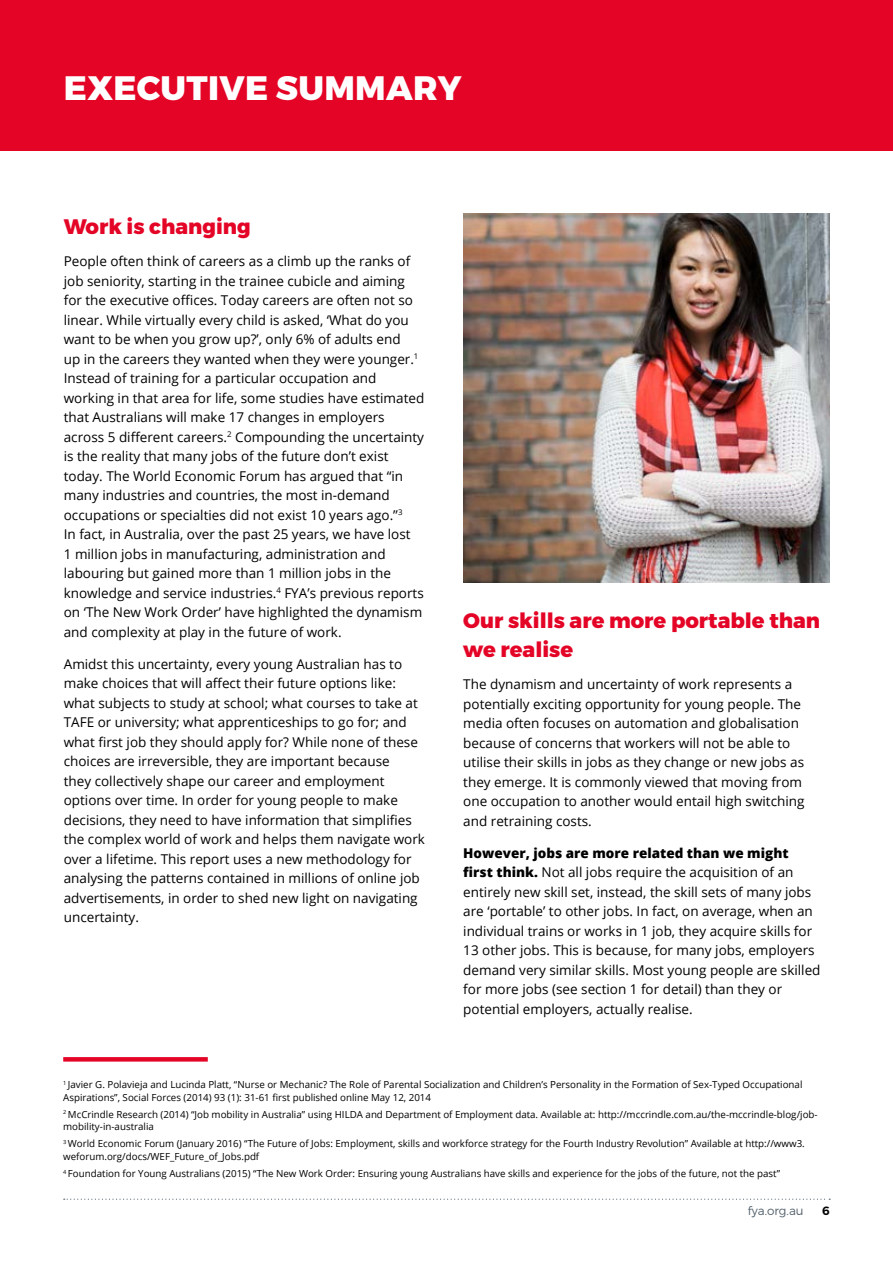
<style>
.page{position:relative;width:893px;height:1263px;background:#fff}
.page>*{position:absolute;margin:0;border:0;box-sizing:border-box;transform-origin:0 0}
.t1{font:800 33.9px "Montserrat";letter-spacing:.01em;color:#fff}
.t2{font:800 21px/28.5px "Montserrat";color:#e40426}
.t3{font:13.5px/19.5px "Open Sans";color:#000}
.t4{font:300 12px "Montserrat";color:#54616c}
.t5{font:600 12px "Montserrat";color:#000}
.t6{font:9.75px/12.8px "Open Sans";color:#000}
.s1{font-weight:800}
</style>
<div class="page">
<svg style="left:64px;top:1198px;width:766px;height:2px"></svg>
<div style="left:0;top:0;width:893px;height:151px;background:#e40426"></div>
<svg style="left:63px;top:1057px;width:145px;height:4px"></svg>
<img style="left:463px;top:214px;width:367px;height:369px">
<h1 class="t1" style="left:64px;top:67px;width:399px">EXECUTIVE SUMMARY</h1>
<h2 class="t2" style="left:64px;top:213px;width:188px">Work is changing</h2>
<p class="t3" style="left:64px;top:251px;width:362px">People often think of careers as a climb up the ranks of job seniority, starting in the trainee cubicle and aiming for the executive offices. Today careers are often not so linear. While virtually every child is asked, ‘What do you want to be when you grow up?’, only 6% of adults end<br>up in the careers they wanted when they were younger.<sup>1<br></sup>Instead of training for a particular occupation and working in that area for life, some studies have estimated that Australians will make 17 changes in employers across 5 different careers.<sup>2</sup> Compounding the uncertainty is the reality that many jobs of the future don’t exist today. The World Economic Forum has argued that “in many industries and countries, the most in-demand occupations or specialties did not exist 10 years ago.”<sup>3<br></sup>In fact, in Australia, over the past 25 years, we have lost<br>1 million jobs in manufacturing, administration and labouring but gained more than 1 million jobs in the knowledge and service industries.<sup>4</sup> FYA’s previous reports on ‘The New Work Order’ have highlighted the dynamism and complexity at play in the future of work.</p>
<p class="t3" style="left:64px;top:654px;width:363px">Amidst this uncertainty, every young Australian has to make choices that will affect their future options like: what subjects to study at school; what courses to take at TAFE or university; what apprenticeships to go for; and what first job they should apply for? While none of these choices are irreversible, they are important because<br>they collectively shape our career and employment options over time. In order for young people to make decisions, they need to have information that simplifies the complex world of work and helps them navigate work over a lifetime. This report uses a new methodology for analysing the patterns contained in millions of online job advertisements, in order to shed new light on navigating uncertainty.</p>
<h2 class="t2" style="left:463px;top:607px;width:358px">Our skills are more portable than we realise</h2>
<p class="t3" style="left:463px;top:674px;width:343px">The dynamism and uncertainty of work represents a potentially exciting opportunity for young people. The media often focuses on automation and globalisation because of concerns that workers will not be able to utilise their skills in jobs as they change or new jobs as they emerge. It is commonly viewed that moving from one occupation to another would entail high switching and retraining costs.</p>
<p class="t3" style="left:463px;top:843px;width:359px"><span class="s1">However, jobs are more related than we might first think.</span> Not all jobs require the acquisition of an entirely new skill set, instead, the skill sets of many jobs are ‘portable’ to other jobs. In fact, on average, when an individual trains or works in 1 job, they acquire skills for 13 other jobs. This is because, for many jobs, employers demand very similar skills. Most young people are skilled for more jobs (see section 1 for detail) than they or potential employers, actually realise.</p>
<p class="t6" style="left:63px;top:1078px;width:741px"><sup>1</sup> Javier G. Polavieja and Lucinda Platt, “Nurse or Mechanic? The Role of Parental Socialization and Children’s Personality in the Formation of Sex-Typed Occupational<br>Aspirations”, Social Forces (2014) 93 (1): 31-61 first published online May 12, 2014</p>
<p class="t6" style="left:63px;top:1107px;width:756px"><sup>2</sup> McCrindle Research (2014) “Job mobility in Australia” using HILDA and Department of Employment data. Available at: http://mccrindle.com.au/the-mccrindle-blog/job&shy;mobility-in-australia</p>
<p class="t6" style="left:63px;top:1137px;width:743px"><sup>3</sup> World Economic Forum (January 2016) “The Future of Jobs: Employment, skills and workforce strategy for the Fourth Industry Revolution” Available at http://www3. weforum.org/docs/WEF_Future_of_Jobs.pdf</p>
<p class="t6" style="left:63px;top:1167px;width:718px"><sup>4</sup> Foundation for Young Australians (2015) “The New Work Order: Ensuring young Australians have skills and experience for the jobs of the future, not the past”</p>
<p class="t4" style="left:748px;top:1203px;width:58px">fya.org.au</p>
<p class="t5" style="left:822px;top:1203px;width:9px">6</p>
</div>
